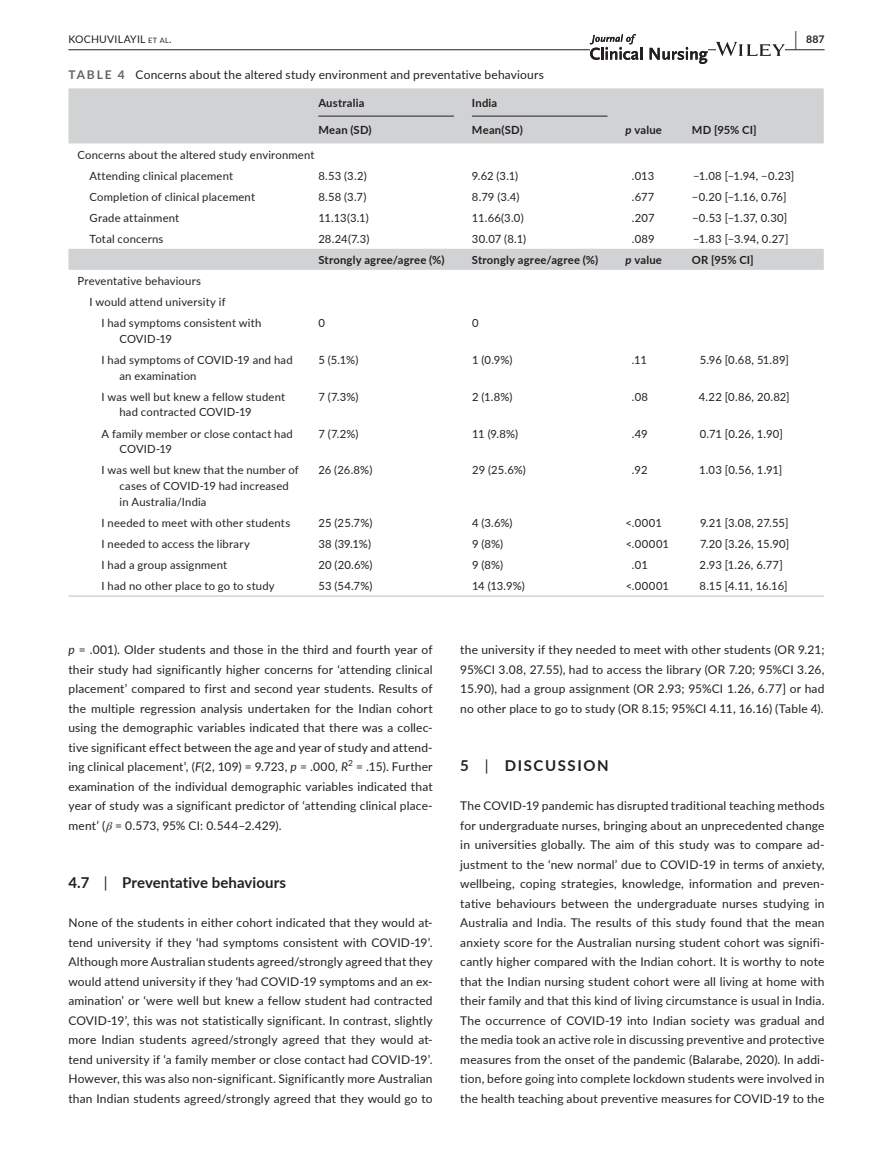
<style>
.page{position:relative;width:893px;height:1174px;background:#fff}
.page>*{position:absolute;margin:0;border:0;box-sizing:border-box;transform-origin:0 0}
.t1{font:700 15px "Lato";letter-spacing:.01em;color:#231f20}
.t2{font:700 15px "Lato";letter-spacing:.11em;color:#231f20}
.t3{font:12px/19.5px "Lato";letter-spacing:.015em;color:#231f20;text-align:justify}
.t4{font:11.25px/15.8px "Lato";letter-spacing:.015em;color:#231f20}
.t5{font:700 11.25px "Lato";letter-spacing:.02em;color:#231f20}
.t6{font:10.5px "Lato";letter-spacing:.02em;color:#231f20}
.t7{font:700 10.5px "Lato";color:#231f20}
.t8{font:8.4px "Lato";color:#231f20}
.s1{font-size:7.35px}
.s2{font-size:19.5px}
.s3{font-weight:700;color:#636366}
.s4{font-style:italic}
.s5{font-family:"STIX";font-style:italic}
.s6{font-weight:400}
</style>
<div class="page">
<hr style="left:68px;top:49px;width:756px;height:1px;background:#231f20">
<div style="left:590px;top:34px;width:118px;height:30px;background:#fff"></div>
<svg style="left:590px;top:34px;width:52px;height:26px"></svg>
<svg style="left:650px;top:47px;width:58px;height:17px"></svg>
<svg style="left:716px;top:42px;width:69px;height:14px"></svg>
<svg style="left:68px;top:88px;width:756px;height:182px"></svg>
<hr style="left:68px;top:595px;width:241px;height:2px;background:#d1d2d4">
<hr style="left:309px;top:595px;width:154px;height:2px;background:#d1d2d4">
<hr style="left:463px;top:595px;width:153px;height:2px;background:#d1d2d4">
<hr style="left:616px;top:595px;width:67px;height:2px;background:#d1d2d4">
<hr style="left:683px;top:595px;width:141px;height:2px;background:#d1d2d4">
<hr style="left:318px;top:116px;width:136px;height:1px;background:#231f20">
<hr style="left:472px;top:116px;width:135px;height:1px;background:#231f20">
<p class="t6" style="left:68px;top:31px;width:105px">KOCHUVILAYIL <span class="s1">et al</span>.</p>
<p class="t7" style="left:795px;top:31px;width:31px"><span class="s2">|</span> 887</p>
<p class="t3" style="left:68px;top:64px;width:477px"><span class="s3">TABLE 4</span> Concerns about the altered study environment and preventative behaviours</p>
<p class="t5" style="left:318px;top:94px;width:48px">Australia</p>
<p class="t5" style="left:472px;top:94px;width:27px">India</p>
<p class="t5" style="left:318px;top:122px;width:55px">Mean (SD)</p>
<p class="t5" style="left:472px;top:122px;width:52px">Mean(SD)</p>
<p class="t5" style="left:625px;top:122px;width:38px"><span class="s4">p</span> value</p>
<p class="t5" style="left:692px;top:122px;width:66px">MD [95% CI]</p>
<p class="t4" style="left:89px;top:143px;width:227px;line-height:21px;text-indent:-12px">Concerns about the altered study environment<br>Attending clinical placement</p>
<p class="t4" style="left:318px;top:167px;width:50px">8.53 (3.2)</p>
<p class="t4" style="left:472px;top:167px;width:48px">9.62 (3.1)</p>
<p class="t4" style="left:632px;top:167px;width:24px">.013</p>
<p class="t4" style="left:693px;top:167px;width:103px">−1.08 [−1.94, −0.23]</p>
<p class="t4" style="left:89px;top:188px;width:167px">Completion of clinical placement</p>
<p class="t4" style="left:318px;top:188px;width:50px">8.58 (3.7)</p>
<p class="t4" style="left:472px;top:188px;width:49px">8.79 (3.4)</p>
<p class="t4" style="left:632px;top:188px;width:24px">.677</p>
<p class="t4" style="left:692px;top:188px;width:96px">−0.20 [−1.16, 0.76]</p>
<p class="t4" style="left:89px;top:209px;width:91px">Grade attainment</p>
<p class="t4" style="left:318px;top:209px;width:52px">11.13(3.1)</p>
<p class="t4" style="left:472px;top:209px;width:53px">11.66(3.0)</p>
<p class="t4" style="left:632px;top:209px;width:24px">.207</p>
<p class="t4" style="left:692px;top:209px;width:97px">−0.53 [−1.37, 0.30]</p>
<p class="t4" style="left:89px;top:230px;width:75px">Total concerns</p>
<p class="t4" style="left:318px;top:230px;width:53px">28.24(7.3)</p>
<p class="t4" style="left:472px;top:230px;width:56px">30.07 (8.1)</p>
<p class="t4" style="left:632px;top:230px;width:24px">.089</p>
<p class="t4" style="left:693px;top:230px;width:97px">−1.83 [−3.94, 0.27]</p>
<p class="t5" style="left:318px;top:251px;width:128px">Strongly agree/agree (%)</p>
<p class="t5" style="left:472px;top:251px;width:128px">Strongly agree/agree (%)</p>
<p class="t5" style="left:626px;top:251px;width:38px"><span class="s4">p</span> value</p>
<p class="t5" style="left:692px;top:251px;width:63px">OR [95% CI]</p>
<p class="t4" style="left:77px;top:272px;width:125px">Preventative behaviours</p>
<p class="t4" style="left:89px;top:293px;width:138px">I would attend university if</p>
<p class="t4" style="left:102px;top:315px;width:161px">I had symptoms consistent with</p>
<p class="t4" style="left:120px;top:330px;width:54px">COVID-19</p>
<p class="t4" style="left:318px;top:315px;width:8px">0</p>
<p class="t4" style="left:472px;top:315px;width:8px">0</p>
<p class="t4" style="left:120px;top:351px;width:175px;text-indent:-18px">I had symptoms of COVID-19 and had an examination</p>
<p class="t4" style="left:318px;top:351px;width:41px">5 (5.1%)</p>
<p class="t4" style="left:472px;top:351px;width:42px">1 (0.9%)</p>
<p class="t4" style="left:632px;top:351px;width:17px">.11</p>
<p class="t4" style="left:700px;top:351px;width:91px">5.96 [0.68, 51.89]</p>
<p class="t4" style="left:120px;top:388px;width:167px;text-indent:-18px">I was well but knew a fellow student had contracted COVID-19</p>
<p class="t4" style="left:318px;top:388px;width:41px">7 (7.3%)</p>
<p class="t4" style="left:472px;top:388px;width:42px">2 (1.8%)</p>
<p class="t4" style="left:632px;top:388px;width:18px">.08</p>
<p class="t4" style="left:699px;top:388px;width:92px">4.22 [0.86, 20.82]</p>
<p class="t4" style="left:120px;top:425px;width:175px;text-indent:-18px">A family member or close contact had<br>COVID-19</p>
<p class="t4" style="left:318px;top:425px;width:42px">7 (7.2%)</p>
<p class="t4" style="left:472px;top:425px;width:48px">11 (9.8%)</p>
<p class="t4" style="left:632px;top:425px;width:17px">.49</p>
<p class="t4" style="left:700px;top:425px;width:85px">0.71 [0.26, 1.90]</p>
<p class="t4" style="left:120px;top:462px;width:181px;text-indent:-18px">I was well but knew that the number of cases of COVID-19 had increased in Australia/India</p>
<p class="t4" style="left:318px;top:462px;width:55px">26 (26.8%)</p>
<p class="t4" style="left:472px;top:462px;width:55px">29 (25.6%)</p>
<p class="t4" style="left:632px;top:462px;width:17px">.92</p>
<p class="t4" style="left:699px;top:462px;width:85px">1.03 [0.56, 1.91]</p>
<p class="t4" style="left:102px;top:514px;width:190px">I needed to meet with other students</p>
<p class="t4" style="left:318px;top:514px;width:55px">25 (25.7%)</p>
<p class="t4" style="left:472px;top:514px;width:42px">4 (3.6%)</p>
<p class="t4" style="left:626px;top:514px;width:38px">&lt;.0001</p>
<p class="t4" style="left:700px;top:514px;width:90px">9.21 [3.08, 27.55]</p>
<p class="t4" style="left:102px;top:535px;width:150px">I needed to access the library</p>
<p class="t4" style="left:318px;top:535px;width:54px">38 (39.1%)</p>
<p class="t4" style="left:472px;top:535px;width:33px">9 (8%)</p>
<p class="t4" style="left:626px;top:535px;width:45px">&lt;.00001</p>
<p class="t4" style="left:700px;top:535px;width:91px">7.20 [3.26, 15.90]</p>
<p class="t4" style="left:102px;top:556px;width:127px">I had a group assignment</p>
<p class="t4" style="left:318px;top:556px;width:56px">20 (20.6%)</p>
<p class="t4" style="left:472px;top:556px;width:33px">9 (8%)</p>
<p class="t4" style="left:632px;top:556px;width:17px">.01</p>
<p class="t4" style="left:700px;top:556px;width:85px">2.93 [1.26, 6.77]</p>
<p class="t4" style="left:102px;top:577px;width:175px">I had no other place to go to study</p>
<p class="t4" style="left:318px;top:577px;width:55px">53 (54.7%)</p>
<p class="t4" style="left:472px;top:577px;width:54px">14 (13.9%)</p>
<p class="t4" style="left:626px;top:577px;width:45px">&lt;.00001</p>
<p class="t4" style="left:700px;top:577px;width:89px">8.15 [4.11, 16.16]</p>
<p class="t3" style="left:68px;top:639px;width:366px"><span class="s4">p</span> = .001). Older students and those in the third and fourth year of their study had significantly higher concerns for ‘attending clinical placement’ compared to first and second year students. Results of the multiple regression analysis undertaken for the Indian cohort using the demographic variables indicated that there was a collec&shy;tive significant effect between the age and year of study and attend&shy;ing clinical placement’, (<span class="s4">F</span>(2, 109) = 9.723, <span class="s4">p</span> = .000, <span class="s4">R</span></p>
<p class="t8" style="left:348px;top:757px;width:6px">2</p>
<p class="t3" style="left:68px;top:756px;width:366px;text-indent:288px">= .15). Further examination of the individual demographic variables indicated that year of study was a significant predictor of ‘attending clinical place&shy;ment’ (<span class="s5">β</span> = 0.573, 95% CI: 0.544–2.429).</p>
<p class="t1" style="left:68px;top:872px;width:219px">4.7 <span class="s6">|</span> Preventative behaviours</p>
<p class="t3" style="left:68px;top:912px;width:366px">None of the students in either cohort indicated that they would at&shy;tend university if they ‘had symptoms consistent with COVID-19’.<br>Although more Australian students agreed/strongly agreed that they would attend university if they ‘had COVID-19 symptoms and an ex&shy;amination’ or ‘were well but knew a fellow student had contracted COVID-19’, this was not statistically significant. In contrast, slightly more Indian students agreed/strongly agreed that they would at&shy;tend university if ‘a family member or close contact had COVID-19’.<br>However, this was also non-significant. Significantly more Australian than Indian students agreed/strongly agreed that they would go to</p>
<p class="t3" style="left:460px;top:639px;width:366px">the university if they needed to meet with other students (OR 9.21; 95%CI 3.08, 27.55), had to access the library (OR 7.20; 95%CI 3.26, 15.90), had a group assignment (OR 2.93; 95%CI 1.26, 6.77] or had no other place to go to study (OR 8.15; 95%CI 4.11, 16.16) (Table 4).</p>
<p class="t2" style="left:460px;top:755px;width:150px">5 <span class="s6">|</span> DISCUSSION</p>
<p class="t3" style="left:460px;top:795px;width:366px">The COVID-19 pandemic has disrupted traditional teaching methods for undergraduate nurses, bringing about an unprecedented change in universities globally. The aim of this study was to compare ad&shy;justment to the ‘new normal’ due to COVID-19 in terms of anxiety, wellbeing, coping strategies, knowledge, information and preven&shy;tative behaviours between the undergraduate nurses studying in Australia and India. The results of this study found that the mean anxiety score for the Australian nursing student cohort was signifi&shy;cantly higher compared with the Indian cohort. It is worthy to note that the Indian nursing student cohort were all living at home with their family and that this kind of living circumstance is usual in India.<br>The occurrence of COVID-19 into Indian society was gradual and the media took an active role in discussing preventive and protective measures from the onset of the pandemic (Balarabe, 2020). In addi&shy;tion, before going into complete lockdown students were involved in the health teaching about preventive measures for COVID-19 to the</p>
</div>
